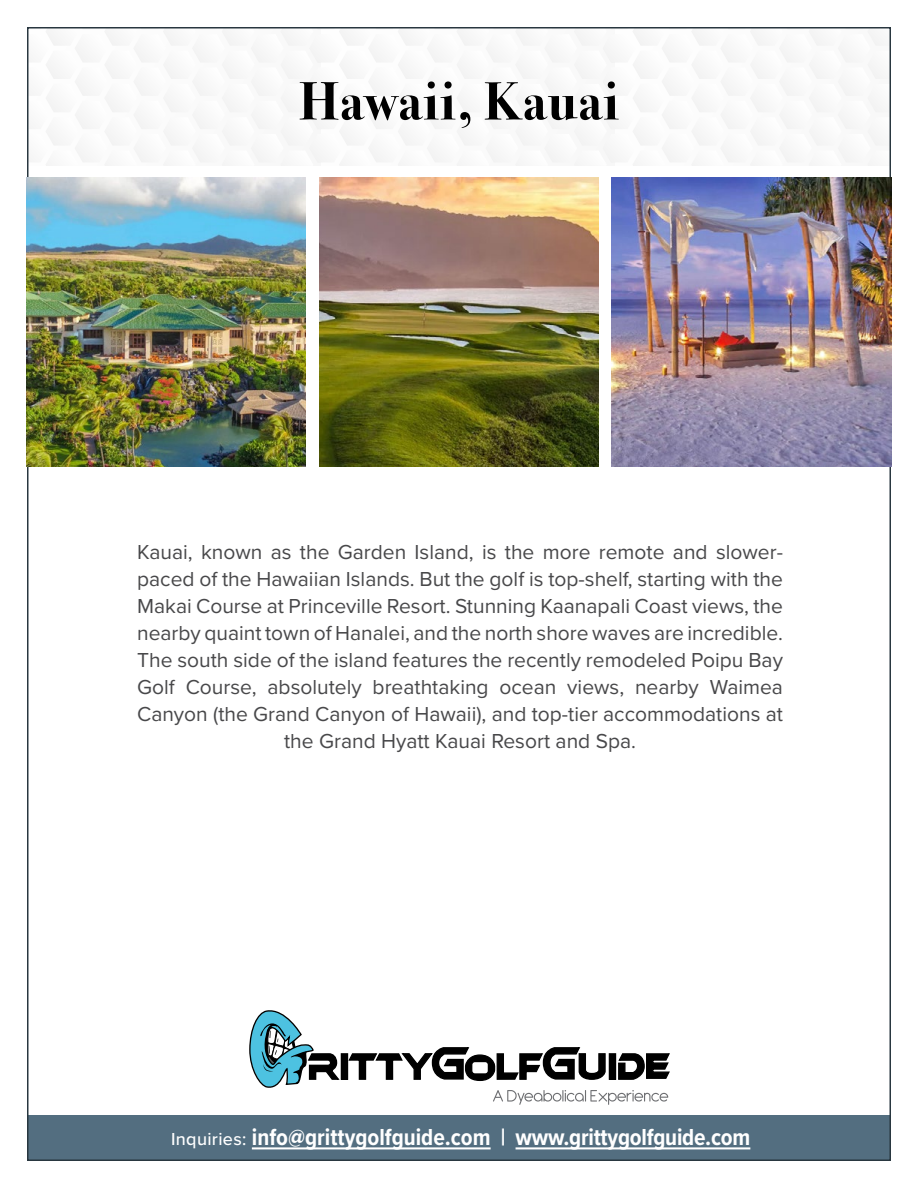
<style>
.page{position:relative;width:918px;height:1188px;background:#fff}
.page>*{position:absolute;margin:0;border:0;box-sizing:border-box;transform-origin:0 0}
.t1{font:700 54px "Bodoni Svty Two ITCTT";letter-spacing:.02em;color:#000}
.t2{font:700 24px "Proxima Nova Cond";color:#fff}
.t3{font:21px/27px "Proxima Nova";color:#48484a;text-align:center}
.s1{font-family:"Proxima Nova";font-weight:500;font-size:18px}
</style>
<div class="page">
<svg style="left:30px;top:30px;width:854px;height:136px"></svg>
<div style="left:341px;top:1054px;width:7px;height:25px;background:#000"></div>
<div style="left:341px;top:1053px;width:7px;height:27px;border:1px solid #000"></div>
<div style="left:609px;top:1054px;width:7px;height:25px;background:#000"></div>
<div style="left:609px;top:1053px;width:7px;height:27px;border:1px solid #000"></div>
<svg style="left:618px;top:1053px;width:52px;height:27px"></svg>
<svg style="left:347px;top:1047px;width:259px;height:34px"></svg>
<svg style="left:250px;top:1010px;width:91px;height:78px"></svg>
<svg style="left:493px;top:1090px;width:175px;height:15px"></svg>
<div style="left:27px;top:1116px;width:863px;height:44px;background:#536e80"></div>
<hr style="left:252px;top:1147px;width:239px;height:2px;background:#fff">
<hr style="left:516px;top:1147px;width:234px;height:2px;background:#fff">
<img style="left:27px;top:177px;width:279px;height:289px">
<img style="left:320px;top:177px;width:279px;height:289px">
<img style="left:612px;top:177px;width:279px;height:289px">
<h1 class="t1" style="left:299px;top:57px;width:321px">Hawaii, Kauai</h1>
<p class="t3" style="left:137px;top:537px;width:647px">Kauai, known as the Garden Island, is the more remote and slower&shy;paced of the Hawaiian Islands. But the golf is top-shelf, starting with the Makai Course at Princeville Resort. Stunning Kaanapali Coast views, the nearby quaint town of Hanalei, and the north shore waves are incredible.<br>The south side of the island features the recently remodeled Poipu Bay Golf Course, absolutely breathtaking ocean views, nearby Waimea Canyon (the Grand Canyon of Hawaii), and top-tier accommodations at the Grand Hyatt Kauai Resort and Spa.</p>
<p class="t2" style="left:171px;top:1119px;width:581px"><span class="s1">Inquiries:</span> info@grittygolfguide.com | www.grittygolfguide.com</p>
</div>
